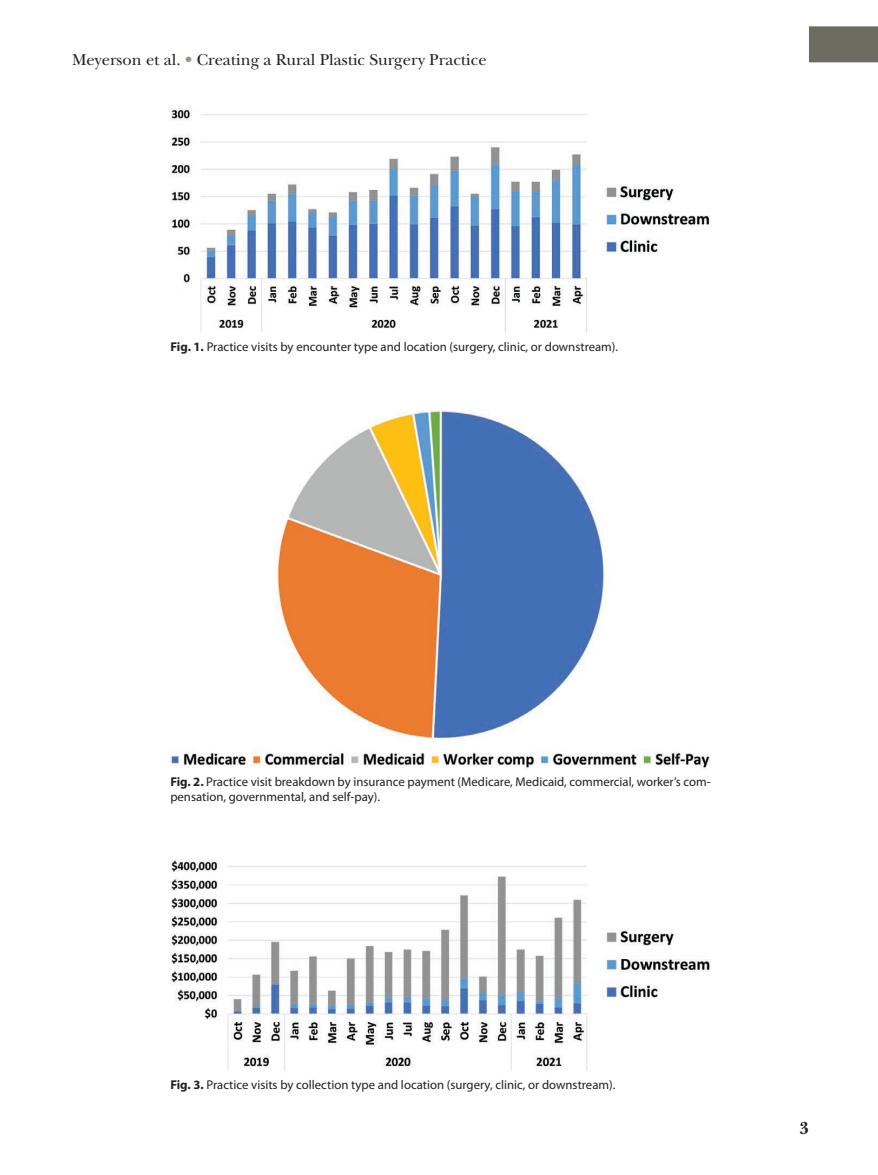
<style>
.page{position:relative;width:878px;height:1175px;background:#fff}
.page>*{position:absolute;margin:0;border:0;box-sizing:border-box;transform-origin:0 0}
.t1{font:700 18px "New Baskerville Std";color:#231f20}
.t2{font:16.5px "New Baskerville Std";color:#231f20}
.t3{font:12.75px/15px "Myriad Pro";color:#231f20}
.s1{color:#96968b}
.s2{font-weight:700}
</style>
<div class="page">
<div style="left:808px;top:26px;width:70px;height:36px;background:#6d6c61"></div>
<img style="left:170px;top:108px;width:540px;height:224px">
<img style="left:170px;top:411px;width:540px;height:357px">
<img style="left:170px;top:859px;width:540px;height:212px">
<p class="t2" style="left:72px;top:50px;width:416px">Meyerson et al. <span class="s1">•</span> Creating a Rural Plastic Surgery Practice</p>
<p class="t3" style="left:170px;top:339px;width:449px"><span class="s2">Fig. 1.</span> Practice visits by encounter type and location (surgery, clinic, or downstream).</p>
<p class="t3" style="left:170px;top:774px;width:542px"><span class="s2">Fig. 2.</span> Practice visit breakdown by insurance payment (Medicare, Medicaid, commercial, worker’s com&shy;pensation, governmental, and self-pay).</p>
<p class="t3" style="left:170px;top:1076px;width:446px"><span class="s2">Fig. 3.</span> Practice visits by collection type and location (surgery, clinic, or downstream).</p>
<h1 class="t1" style="left:799px;top:1118px;width:11px">3</h1>
</div>
